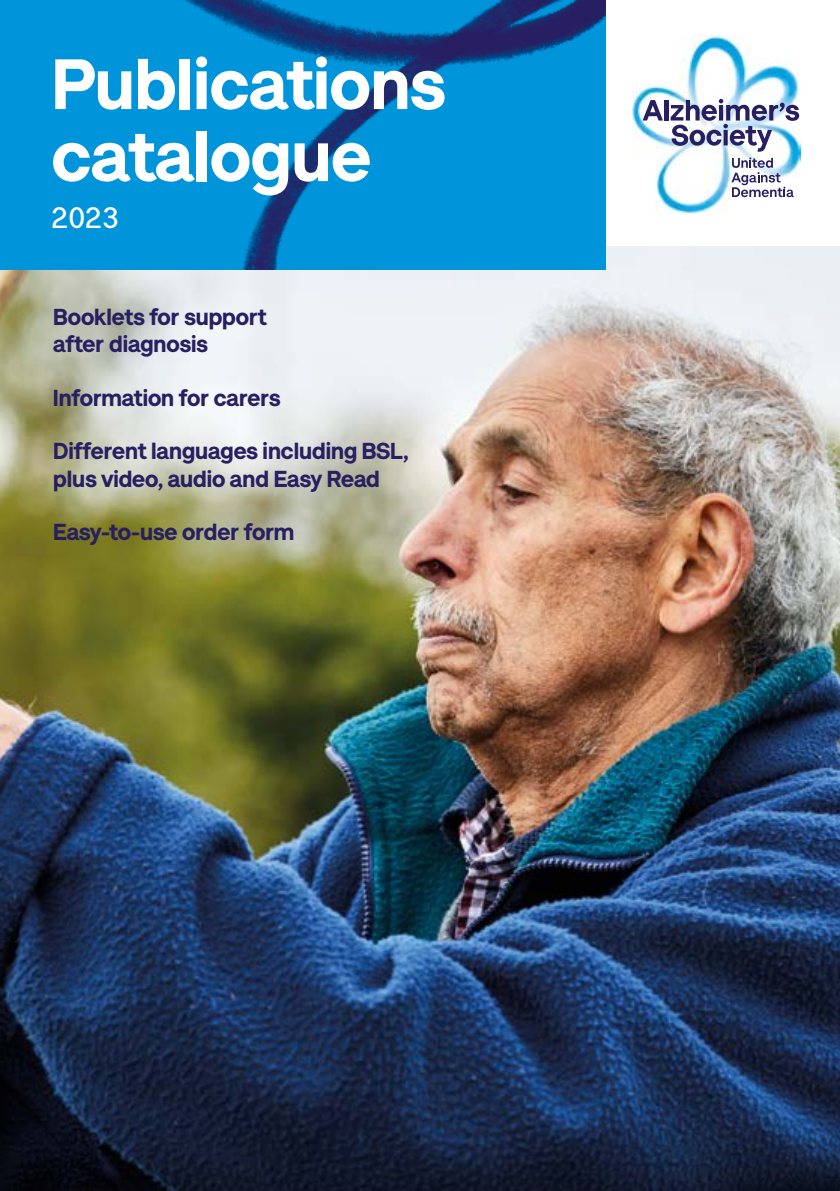
<style>
.page{position:relative;width:840px;height:1191px;background:#fff}
.page>*{position:absolute;margin:0;border:0;box-sizing:border-box;transform-origin:0 0}
.t1{font:900 72px/72px "AS Lettera Text";color:#fff}
.t2{font:700 30px "AS Lettera Text";color:#fff}
.t3{font:900 23.4px/27.6px "AS Lettera Text";color:#271f61}
</style>
<div class="page">
<img style="left:0;top:246px;width:839px;height:945px">
<div style="left:0;top:0;width:605px;height:269px;background:#0095db"></div>
<img style="left:185px;top:0;width:420px;height:269px">
<img style="left:632px;top:34px;width:168px;height:180px">
<svg style="left:642px;top:100px;width:20px;height:20px"></svg>
<hr style="left:664px;top:100px;width:4px;height:20px;background:#271f61">
<svg style="left:670px;top:99px;width:128px;height:98px"></svg>
<h1 class="t1" style="left:52px;top:42px;width:395px">Publications catalogue</h1>
<p class="t2" style="left:52px;top:195px;width:69px">2023</p>
<p class="t3" style="left:53px;top:301px;width:214px">Booklets for support after diagnosis</p>
<p class="t3" style="left:53px;top:382px;width:228px">Information for carers</p>
<p class="t3" style="left:53px;top:435px;width:356px">Different languages including BSL, plus video, audio and Easy Read</p>
<p class="t3" style="left:53px;top:516px;width:242px">Easy-to-use order form</p>
</div>
